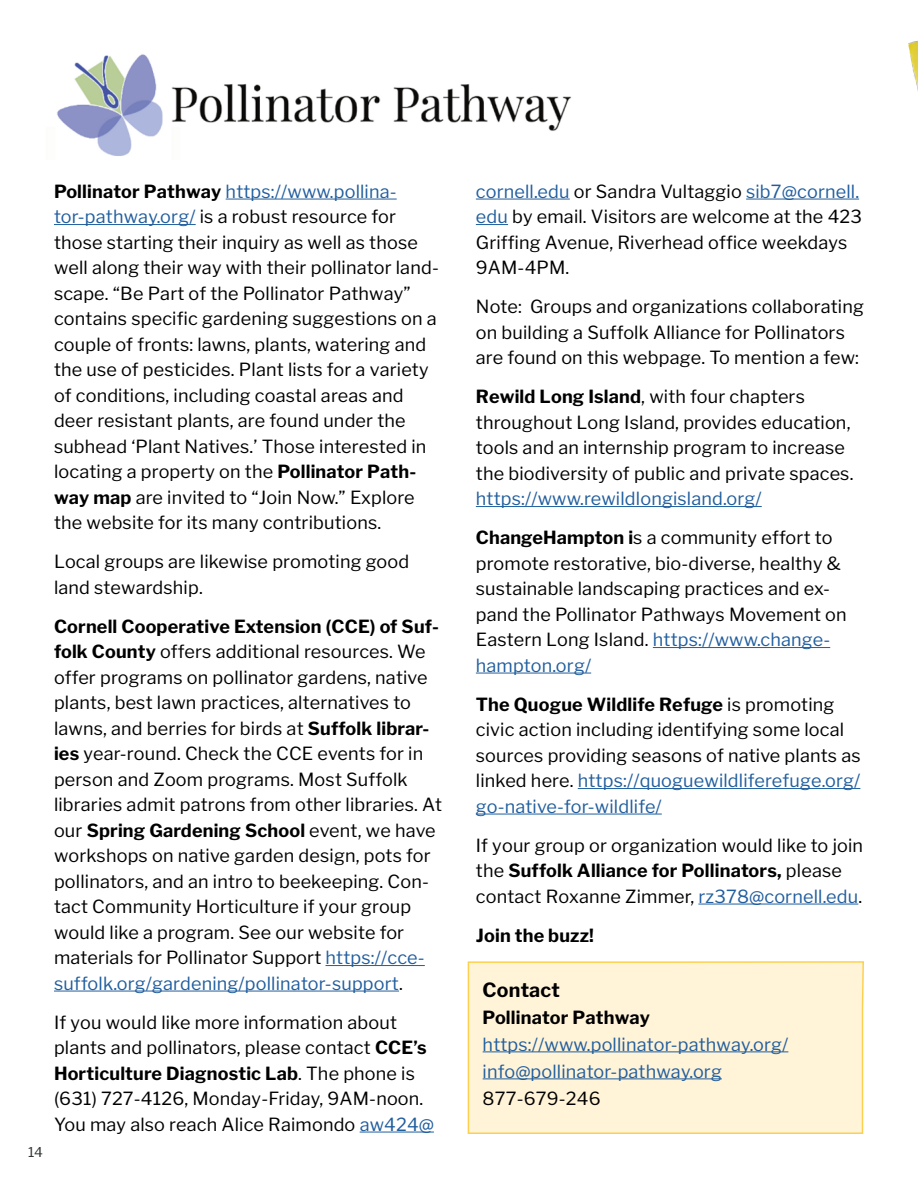
<style>
.page{position:relative;width:918px;height:1188px;background:#fff}
.page>*{position:absolute;margin:0;border:0;box-sizing:border-box;transform-origin:0 0}
.t1{font:700 19.5px "Libre Franklin";letter-spacing:.01em;color:#000}
.t2{font:18px/25.5px "Libre Franklin";letter-spacing:.01em;color:#000}
.t3{font:18px/39px "Libre Franklin";letter-spacing:.01em;color:#215e9e}
.t4{font:700 18px "Libre Franklin";letter-spacing:.01em;color:#000}
.t5{font:13.5px "Libre Franklin";color:#323637}
.s1{font-weight:700}
.s2{color:#215e9e}
.s3{font-weight:700;color:#000}
.s4{color:#000}
</style>
<div class="page">
<hr style="left:226px;top:199px;width:171px;height:1px;background:#215e9e">
<hr style="left:54px;top:224px;width:142px;height:1px;background:#215e9e">
<hr style="left:326px;top:965px;width:99px;height:1px;background:#215e9e">
<hr style="left:54px;top:991px;width:345px;height:1px;background:#215e9e">
<hr style="left:360px;top:1132px;width:74px;height:1px;background:#215e9e">
<hr style="left:476px;top:199px;width:94px;height:1px;background:#215e9e">
<hr style="left:746px;top:199px;width:113px;height:1px;background:#215e9e">
<hr style="left:476px;top:224px;width:32px;height:1px;background:#215e9e">
<hr style="left:476px;top:506px;width:286px;height:1px;background:#215e9e">
<hr style="left:653px;top:647px;width:177px;height:1px;background:#215e9e">
<hr style="left:476px;top:673px;width:115px;height:1px;background:#215e9e">
<hr style="left:578px;top:788px;width:282px;height:1px;background:#215e9e">
<hr style="left:476px;top:814px;width:186px;height:1px;background:#215e9e">
<hr style="left:698px;top:904px;width:160px;height:1px;background:#215e9e">
<div style="left:467px;top:961px;width:397px;height:173px;background:#fff3d8"></div>
<img style="left:57px;top:54px;width:514px;height:102px">
<img style="left:908px;top:40px;width:10px;height:51px">
<p class="t5" style="left:28px;top:1144px;width:17px">14</p>
<p class="t2" style="left:54px;top:178px;width:386px"><span class="s1">Pollinator Pathway</span> <span class="s2">https://www.pollina&shy;tor-pathway.org/</span> is a robust resource for those starting their inquiry as well as those well along their way with their pollinator land&shy;scape. “Be Part of the Pollinator Pathway” contains specific gardening suggestions on a couple of fronts: lawns, plants, watering and the use of pesticides. Plant lists for a variety of conditions, including coastal areas and deer resistant plants, are found under the subhead ‘Plant Natives.’ Those interested in locating a property on the <span class="s1">Pollinator Path&shy;way map</span> are invited to “Join Now.” Explore the website for its many contributions.</p>
<p class="t2" style="left:54px;top:549px;width:357px">Local groups are likewise promoting good land stewardship.</p>
<p class="t2" style="left:54px;top:614px;width:390px"><span class="s1">Cornell Cooperative Extension (CCE) of Suf&shy;folk County</span> offers additional resources. We offer programs on pollinator gardens, native plants, best lawn practices, alternatives to lawns, and berries for birds at <span class="s1">Suffolk librar&shy;ies</span> year-round. Check the CCE events for in person and Zoom programs. Most Suffolk libraries admit patrons from other libraries. At our <span class="s1">Spring Gardening School</span> event, we have workshops on native garden design, pots for pollinators, and an intro to beekeeping. Con&shy;tact Community Horticulture if your group would like a program. See our website for materials for Pollinator Support <span class="s2">https://cce&shy;suffolk.org/gardening/pollinator-support</span>.</p>
<p class="t2" style="left:54px;top:1010px;width:381px">If you would like more information about plants and pollinators, please contact <span class="s1">CCE’s Horticulture Diagnostic Lab</span>. The phone is (631) 727-4126, Monday-Friday, 9AM-noon.<br>You may also reach Alice Raimondo <span class="s2">aw424@</span></p>
<p class="t2" style="left:476px;top:178px;width:388px"><span class="s2">cornell.edu</span> or Sandra Vultaggio <span class="s2">sib7@cornell. edu</span> by email. Visitors are welcome at the 423<br>Griffing Avenue, Riverhead office weekdays 9AM-4PM.</p>
<p class="t2" style="left:476px;top:294px;width:390px">Note: Groups and organizations collaborating on building a Suffolk Alliance for Pollinators are found on this webpage. To mention a few:</p>
<p class="t2" style="left:476px;top:384px;width:379px"><span class="s1">Rewild Long Island</span>, with four chapters throughout Long Island, provides education, tools and an internship program to increase the biodiversity of public and private spaces.</p>
<p class="t3" style="left:476px;top:479px;width:358px">https://www.rewildlongisland.org/<br><span class="s3">ChangeHampton i</span><span class="s4">s a community effort to</span></p>
<p class="t2" style="left:476px;top:550px;width:372px">promote restorative, bio-diverse, healthy &amp; sustainable landscaping practices and ex&shy;pand the Pollinator Pathways Movement on Eastern Long Island. <span class="s2">https://www.change&shy;hampton.org/</span></p>
<p class="t2" style="left:476px;top:692px;width:386px"><span class="s1">The Quogue Wildlife Refuge</span> is promoting civic action including identifying some local sources providing seasons of native plants as linked here. <span class="s2">https://quoguewildliferefuge.org/ go-native-for-wildlife/</span></p>
<p class="t2" style="left:476px;top:833px;width:389px">If your group or organization would like to join the <span class="s1">Suffolk Alliance for Pollinators,</span> please contact Roxanne Zimmer, <span class="s2">rz378@cornell.edu</span>.</p>
<p class="t4" style="left:476px;top:924px;width:120px">Join the buzz!</p>
<p class="t1" style="left:483px;top:978px;width:79px">Contact</p>
<p class="t4" style="left:483px;top:1006px;width:169px">Pollinator Pathway</p>
<p class="t3" style="left:483px;top:1031px;width:307px;line-height:27px">https://www.pollinator-pathway.org/ info@pollinator-pathway.org</p>
<p class="t2" style="left:483px;top:1085px;width:119px">877-679-246</p>
</div>
